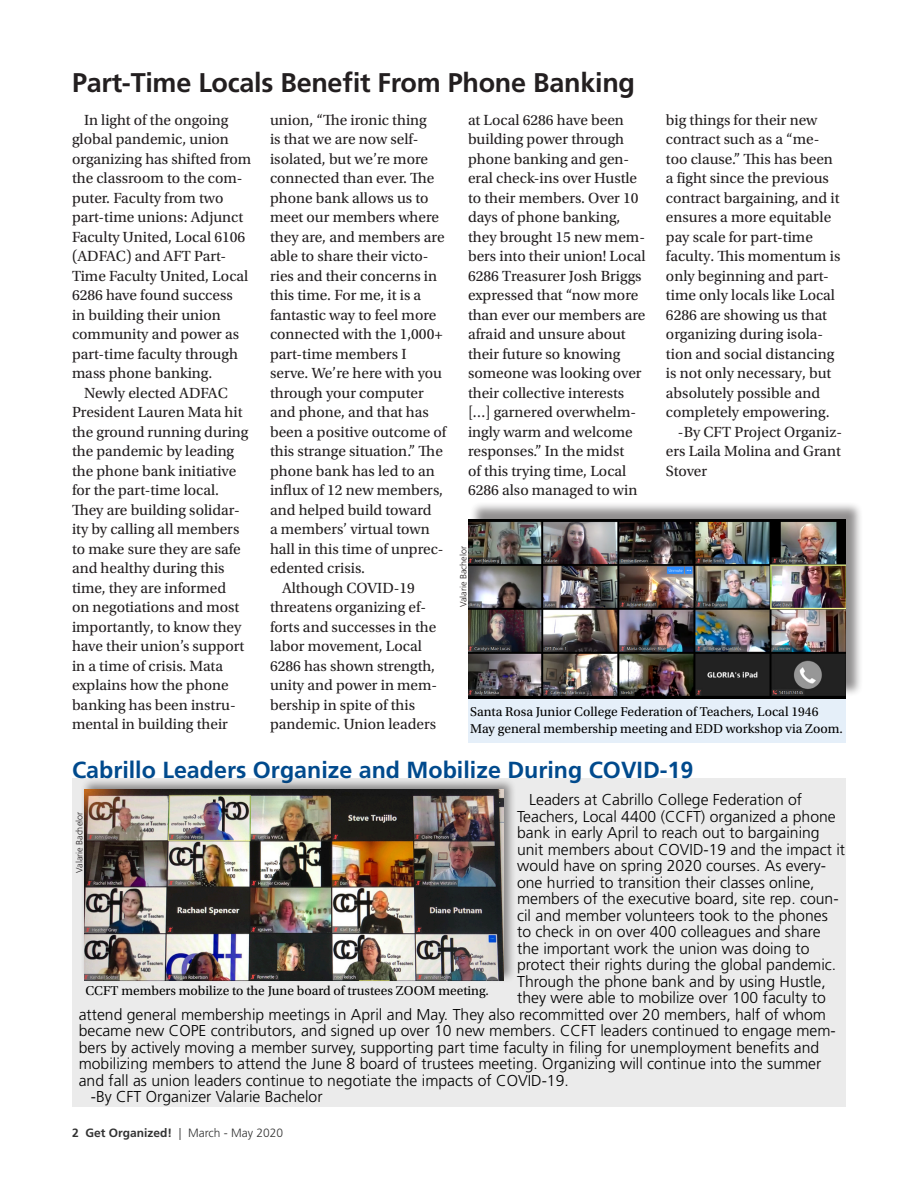
<style>
.page{position:relative;width:918px;height:1188px;background:#fff}
.page>*{position:absolute;margin:0;border:0;box-sizing:border-box;transform-origin:0 0}
.EE_headline_SMALL{font:700 27px "Frutiger LT Std";letter-spacing:-.01em;color:#231f20}
.EE_byline_ID{font:700 23.25px "Frutiger LT Std";color:#004a8d}
.EE_byline_ID-2{font:300 15.75px "Frutiger LT Std";color:#000}
.EE_text_MOST{font:15.45px/19.5px "Utopia Std";color:#231f20}
.EE_caption{font:13.5px/16.5px "Utopia Std";color:#000}
.EE_text_MOST-2{font:700 12px "Frutiger LT Std";color:#333}
.EE_caption-2{font:300 9px "Frutiger LT Std";color:#231f20}
.s1{font-weight:300}
</style>
<div class="page">
<div style="left:469px;top:699px;width:377px;height:44px;background:#e5eff9"></div>
<div style="left:72px;top:779px;width:774px;height:328px;background:#ebebeb"></div>
<div style="left:81px;top:777px;width:436px;height:207px;background:#231f20;opacity:.5"></div>
<img style="left:84px;top:790px;width:420px;height:190px">
<div style="left:469px;top:502px;width:394px;height:196px;background:#231f20;opacity:.5"></div>
<img style="left:468px;top:519px;width:377px;height:180px">
<p class="EE_headline_SMALL" style="left:72px;top:67px;width:565px">Part-Time Locals Benefit From Phone Banking</p>
<p class="EE_text_MOST" style="left:270px;top:110px;width:178px">union, “The ironic thing<br>is that we are now self&shy;isolated, but we’re more connected than ever. The phone bank allows us to meet our members where they are, and members are able to share their victo&shy;ries and their concerns in this time. For me, it is a fantastic way to feel more connected with the 1,000+ part-time members I serve. We’re here with you through your computer and phone, and that has been a positive outcome of this strange situation.” The phone bank has led to an influx of 12 new members, and helped build toward<br>a members’ virtual town hall in this time of unprec&shy;edented crisis.</p>
<p class="EE_text_MOST" style="left:270px;top:578px;width:169px;text-indent:12px">Although COVID-19 threatens organizing ef&shy;forts and successes in the labor movement, Local<br>6286 has shown strength, unity and power in mem&shy;bership in spite of this pandemic. Union leaders</p>
<p class="EE_text_MOST" style="left:468px;top:110px;width:179px">at Local 6286 have been building power through phone banking and gen&shy;eral check-ins over Hustle to their members. Over 10 days of phone banking, they brought 15 new mem&shy;bers into their union! Local<br>6286 Treasurer Josh Briggs expressed that “now more than ever our members are afraid and unsure about their future so knowing someone was looking over their collective interests […] garnered overwhelm&shy;ingly warm and welcome responses.” In the midst<br>of this trying time, Local<br>6286 also managed to win</p>
<p class="EE_text_MOST" style="left:666px;top:110px;width:176px">big things for their new contract such as a “me&shy;too clause.” This has been a fight since the previous contract bargaining, and it ensures a more equitable pay scale for part-time faculty. This momentum is only beginning and part&shy;time only locals like Local<br>6286 are showing us that organizing during isola&shy;tion and social distancing is not only necessary, but absolutely possible and completely empowering.</p>
<p class="EE_text_MOST" style="left:72px;top:110px;width:181px;text-indent:12px">In light of the ongoing global pandemic, union organizing has shifted from the classroom to the com&shy;puter. Faculty from two part-time unions: Adjunct<br>Faculty United, Local 6106 (ADFAC) and AFT Part-<br>Time Faculty United, Local<br>6286 have found success<br>in building their union community and power as part-time faculty through mass phone banking.</p>
<p class="EE_text_MOST" style="left:72px;top:383px;width:178px;text-indent:12px">Newly elected ADFAC<br>President Lauren Mata hit the ground running during the pandemic by leading the phone bank initiative for the part-time local.<br>They are building solidar&shy;ity by calling all members to make sure they are safe and healthy during this time, they are informed<br>on negotiations and most importantly, to know they have their union’s support in a time of crisis. Mata explains how the phone banking has been instru&shy;mental in building their</p>
<p class="EE_text_MOST" style="left:666px;top:422px;width:178px;text-align:justify;text-indent:12px">-By CFT Project Organiz&shy;ers Laila Molina and Grant Stover</p>
<p class="EE_caption-2" style="left:458px;top:607px;width:63px;rotate:-90deg">Valarie Bachelor</p>
<p class="EE_caption" style="left:470px;top:704px;width:374px">Santa Rosa Junior College Federation of Teachers, Local 1946<br>May general membership meeting and EDD workshop via Zoom.</p>
<p class="EE_byline_ID" style="left:72px;top:756px;width:623px">Cabrillo Leaders Organize and Mobilize During COVID-19</p>
<p class="EE_caption-2" style="left:74px;top:873px;width:63px;rotate:-90deg">Valarie Bachelor</p>
<p class="EE_byline_ID-2" style="left:529px;top:791px;width:275px">Leaders at Cabrillo College Federation of</p>
<p class="EE_byline_ID-2" style="left:517px;top:808px;width:320px">Teachers, Local 4400 (CCFT) organized a phone</p>
<p class="EE_byline_ID-2" style="left:517px;top:824px;width:304px">bank in early April to reach out to bargaining</p>
<p class="EE_byline_ID-2" style="left:517px;top:841px;width:330px">unit members about COVID-19 and the impact it</p>
<p class="EE_byline_ID-2" style="left:517px;top:857px;width:310px">would have on spring 2020 courses. As every-</p>
<p class="EE_byline_ID-2" style="left:517px;top:874px;width:299px">one hurried to transition their classes online,</p>
<p class="EE_byline_ID-2" style="left:517px;top:890px;width:323px">members of the executive board, site rep. coun-</p>
<p class="EE_byline_ID-2" style="left:517px;top:907px;width:312px">cil and member volunteers took to the phones</p>
<p class="EE_byline_ID-2" style="left:517px;top:923px;width:305px">to check in on over 400 colleagues and share</p>
<p class="EE_byline_ID-2" style="left:517px;top:940px;width:294px">the important work the union was doing to</p>
<p class="EE_byline_ID-2" style="left:517px;top:956px;width:321px">protect their rights during the global pandemic.</p>
<p class="EE_byline_ID-2" style="left:517px;top:973px;width:310px">Through the phone bank and by using Hustle,</p>
<p class="EE_byline_ID-2" style="left:517px;top:989px;width:310px">they were able to mobilize over 100 faculty to</p>
<p class="EE_byline_ID-2" style="left:79px;top:1006px;width:749px">attend general membership meetings in April and May. They also recommitted over 20 members, half of whom</p>
<p class="EE_byline_ID-2" style="left:79px;top:1022px;width:759px">became new COPE contributors, and signed up over 10 new members. CCFT leaders continued to engage mem-</p>
<p class="EE_byline_ID-2" style="left:79px;top:1039px;width:742px">bers by actively moving a member survey, supporting part time faculty in filing for unemployment benefits and</p>
<p class="EE_byline_ID-2" style="left:79px;top:1055px;width:744px">mobilizing members to attend the June 8 board of trustees meeting. Organizing will continue into the summer</p>
<p class="EE_byline_ID-2" style="left:79px;top:1072px;width:492px">and fall as union leaders continue to negotiate the impacts of COVID-19.</p>
<p class="EE_byline_ID-2" style="left:91px;top:1088px;width:233px">-By CFT Organizer Valarie Bachelor</p>
<p class="EE_caption" style="left:86px;top:982px;width:405px">CCFT members mobilize to the June board of trustees ZOOM meeting.</p>
<p class="EE_text_MOST-2" style="left:72px;top:1126px;width:213px">2 Get Organized! <span class="s1">| March - May 2020</span></p>
</div>
